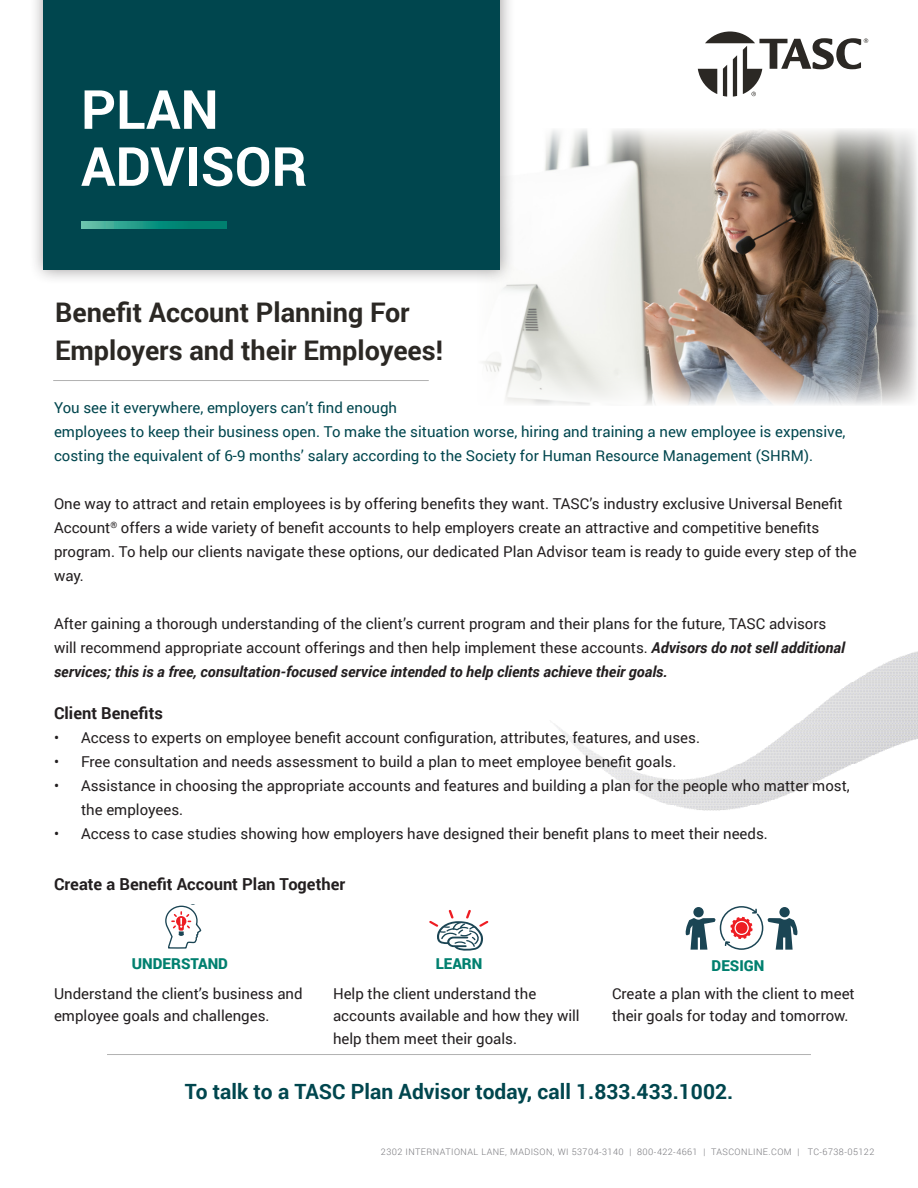
<style>
.page{position:relative;width:918px;height:1188px;background:#fff}
.page>*{position:absolute;margin:0;border:0;box-sizing:border-box;transform-origin:0 0}
.Headline{font:700 54px "Roboto";color:#fff}
.Body{font:700 27px/37.5px "Roboto";color:#2b2824}
.Body-2{font:700 21px "Roboto";color:#00464e}
.Body-3{font:700 16.5px "Roboto";color:#231f20}
.Body-4{font:15px/24px "Roboto";color:#231f20}
.Body-5{font:15px/24px "Roboto";color:#00464e}
.Sub_2{font:900 15px "Roboto";color:#00806f}
.t1{font:300 9px "Roboto";letter-spacing:.05em;color:#747479}
.s1{font-weight:700;font-style:italic}
</style>
<div class="page">
<img style="left:482px;top:129px;width:436px;height:276px">
<img style="left:554px;top:651px;width:364px;height:160px">
<svg style="left:698px;top:32px;width:170px;height:65px"></svg>
<div style="left:28px;top:0;width:487px;height:285px;background:#231f20;opacity:.45"></div>
<div style="left:44px;top:0;width:456px;height:270px;background:#00464e"></div>
<svg style="left:81px;top:221px;width:146px;height:8px"></svg>
<hr style="left:53px;top:380px;width:376px;height:1px;background:#b1b1b1">
<hr style="left:107px;top:1054px;width:704px;height:1px;background:#b1b1b1">
<svg style="left:165px;top:905px;width:36px;height:44px"></svg>
<svg style="left:685px;top:906px;width:113px;height:44px"></svg>
<svg style="left:429px;top:910px;width:60px;height:41px"></svg>
<div style="left:423px;top:904px;width:21px;height:12px;background:#fff"></div>
<p class="Headline" style="left:81px;top:72px;width:139px">PLAN</p>
<p class="Headline" style="left:81px;top:129px;width:228px">ADVISOR</p>
<p class="Body" style="left:55px;top:293px;width:390px">Benefit Account Planning For<br>Employers and their Employees!</p>
<p class="Body-5" style="left:54px;top:395px;width:345px">You see it everywhere, employers can’t find enough</p>
<p class="Body-5" style="left:54px;top:419px;width:793px">employees to keep their business open. To make the situation worse, hiring and training a new employee is expensive, costing the equivalent of 6-9 months’ salary according to the Society for Human Resource Management (SHRM).</p>
<p class="Body-4" style="left:54px;top:491px;width:804px">One way to attract and retain employees is by offering benefits they want. TASC’s industry exclusive Universal Benefit Account<sup>®</sup> offers a wide variety of benefit accounts to help employers create an attractive and competitive benefits program. To help our clients navigate these options, our dedicated Plan Advisor team is ready to guide every step of the way.</p>
<p class="Body-4" style="left:54px;top:611px;width:792px">After gaining a thorough understanding of the client’s current program and their plans for the future, TASC advisors will recommend appropriate account offerings and then help implement these accounts. <span class="s1">Advisors do not sell additional services; this is a free, consultation-focused service intended to help clients achieve their goals.</span></p>
<p class="Body-3" style="left:54px;top:702px;width:110px">Client Benefits</p>
<p class="Body-4" style="left:54px;top:725px;width:648px">• Access to experts on employee benefit account configuration, attributes, features, and uses.</p>
<p class="Body-4" style="left:54px;top:749px;width:624px">• Free consultation and needs assessment to build a plan to meet employee benefit goals.</p>
<p class="Body-4" style="left:81px;top:773px;width:770px;text-indent:-27px">• Assistance in choosing the appropriate accounts and features and building a plan for the people who matter most, the employees.</p>
<p class="Body-4" style="left:54px;top:821px;width:715px">• Access to case studies showing how employers have designed their benefit plans to meet their needs.</p>
<p class="Body-3" style="left:54px;top:873px;width:293px">Create a Benefit Account Plan Together</p>
<p class="Sub_2" style="left:132px;top:953px;width:98px">UNDERSTAND</p>
<p class="Sub_2" style="left:436px;top:953px;width:48px">LEARN</p>
<p class="Body-4" style="left:54px;top:981px;width:250px;line-height:22.5px">Understand the client’s business and employee goals and challenges.</p>
<p class="Body-4" style="left:333px;top:981px;width:248px;line-height:22.5px">Help the client understand the accounts available and how they will help them meet their goals.</p>
<p class="Sub_2" style="left:712px;top:955px;width:54px">DESIGN</p>
<p class="Body-4" style="left:612px;top:981px;width:244px;line-height:22.5px">Create a plan with the client to meet their goals for today and tomorrow.</p>
<p class="Body-2" style="left:185px;top:1077px;width:550px">To talk to a TASC Plan Advisor today, call 1.833.433.1002.</p>
<p class="t1" style="left:381px;top:1145px;width:495px">2302 INTERNATIONAL LANE, MADISON, WI 53704-3140 | 800-422-4661 | TASCONLINE.COM | TC-6738-05122</p>
</div>
